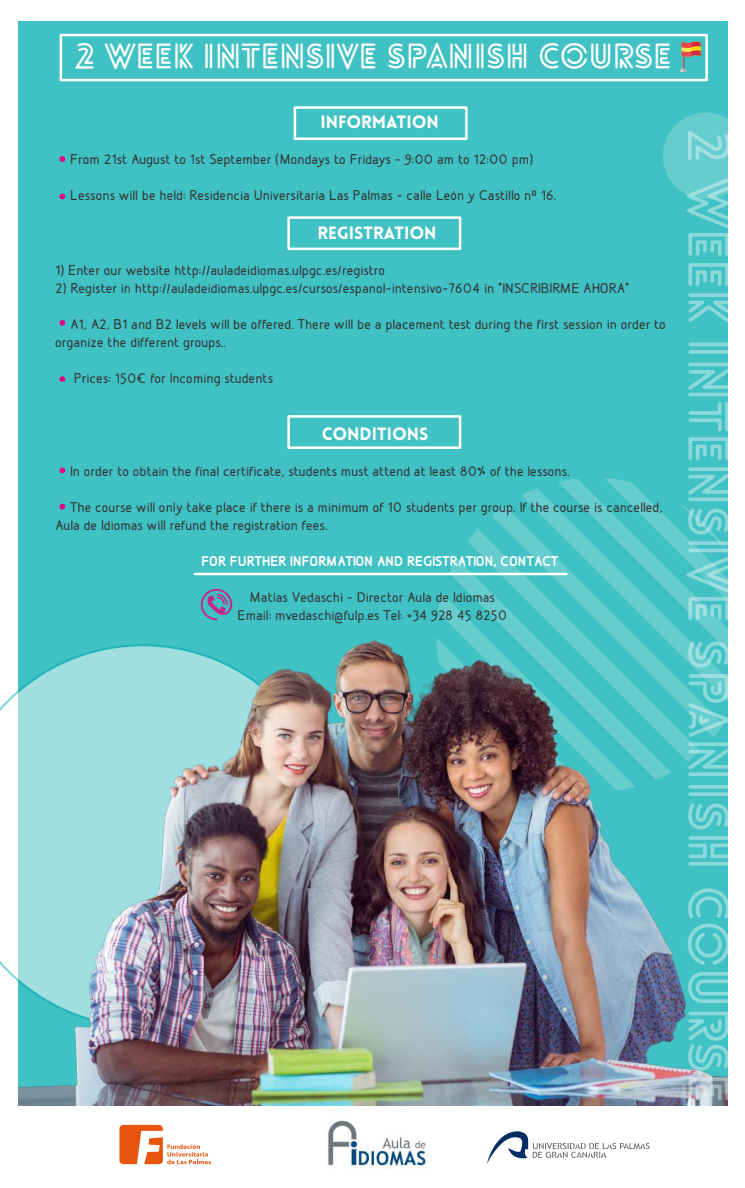
<style>
.page{position:relative;width:745px;height:1188px;background:#fff}
.page>*{position:absolute;margin:0;border:0;box-sizing:border-box;transform-origin:0 0}
.t1{font:700 33.75px "Lovelo Line";color:#fff}
.t2{font:900 17.5px "Lovelo";color:#fff}
.t3{font:500 15px/18px "Designio";color:#333}
.t4{font:700 15px "Designio";color:#fff}
</style>
<div class="page">
<div style="left:18px;top:20px;width:709px;height:1082px;background:#40c1c3"></div>
<svg style="left:453px;top:507px;width:50px;height:97px"></svg>
<svg style="left:503px;top:488px;width:50px;height:116px"></svg>
<svg style="left:553px;top:478px;width:50px;height:126px"></svg>
<svg style="left:603px;top:478px;width:50px;height:126px"></svg>
<div style="left:60px;top:34px;width:647px;height:47px;border:2px solid #fff"></div>
<img style="left:18px;top:604px;width:709px;height:501px">
<svg style="left:663px;top:112px;width:64px;height:144px"></svg>
<svg style="left:688px;top:263px;width:39px;height:23px"></svg>
<svg style="left:688px;top:293px;width:39px;height:29px"></svg>
<svg style="left:688px;top:350px;width:40px;height:4px"></svg>
<hr style="left:688px;top:343px;width:40px;height:3px;background:#fff;border-radius:2px">
<svg style="left:688px;top:362px;width:39px;height:34px"></svg>
<svg style="left:688px;top:402px;width:39px;height:29px"></svg>
<svg style="left:688px;top:437px;width:39px;height:23px"></svg>
<svg style="left:653px;top:467px;width:74px;height:325px"></svg>
<svg style="left:688px;top:792px;width:40px;height:4px"></svg>
<hr style="left:688px;top:785px;width:40px;height:3px;background:#fff;border-radius:2px">
<svg style="left:686px;top:799px;width:41px;height:30px"></svg>
<svg style="left:688px;top:836px;width:39px;height:29px"></svg>
<svg style="left:687px;top:888px;width:40px;height:77px"></svg>
<svg style="left:686px;top:972px;width:41px;height:31px"></svg>
<svg style="left:686px;top:1011px;width:41px;height:59px"></svg>
<svg style="left:688px;top:1077px;width:39px;height:23px"></svg>
<svg style="left:59px;top:156px;width:6px;height:6px"></svg>
<svg style="left:59px;top:194px;width:6px;height:5px"></svg>
<svg style="left:59px;top:320px;width:6px;height:6px"></svg>
<svg style="left:59px;top:376px;width:6px;height:6px"></svg>
<svg style="left:59px;top:467px;width:6px;height:6px"></svg>
<svg style="left:59px;top:504px;width:6px;height:5px"></svg>
<svg style="left:680px;top:41px;width:20px;height:31px"></svg>
<div style="left:293px;top:106px;width:174px;height:34px;border:2px solid #fff"></div>
<div style="left:287px;top:216px;width:174px;height:34px;border:2px solid #fff"></div>
<div style="left:287px;top:415px;width:174px;height:34px;border:2px solid #fff"></div>
<svg style="left:119px;top:1124px;width:92px;height:40px"></svg>
<svg style="left:486px;top:1131px;width:163px;height:33px"></svg>
<img style="left:328px;top:1120px;width:99px;height:48px">
<hr style="left:195px;top:572px;width:371px;height:3px;background:#fff">
<div style="left:727px;top:0;width:17px;height:1102px;background:#fff"></div>
<svg style="left:201px;top:589px;width:31px;height:31px"></svg>
<h1 class="t1" style="left:76px;top:36px;width:597px">2 WEEK INTENSIVE SPANISH COURSE</h1>
<p class="t2" style="left:320px;top:110px;width:120px">INFORMATION</p>
<p class="t3" style="left:70px;top:150px;width:464px">From 21st August to 1st September (Mondays to Fridays - 9:00 am to 12:00 pm)</p>
<p class="t3" style="left:70px;top:186px;width:487px">Lessons will be held: Residencia Universitaria Las Palmas – calle León y Castillo nº 16.</p>
<p class="t2" style="left:317px;top:221px;width:120px">REGISTRATION</p>
<p class="t3" style="left:55px;top:261px;width:331px">1) Enter our website http://auladeidiomas.ulpgc.es/registro</p>
<p class="t3" style="left:55px;top:279px;width:575px">2) Register in http://auladeidiomas.ulpgc.es/cursos/espanol-intensivo-7604 in “INSCRIBIRME AHORA”</p>
<p class="t3" style="left:55px;top:315px;width:612px;text-indent:15px">A1, A2, B1 and B2 levels will be offered. There will be a placement test during the first session in order to organize the different groups..</p>
<p class="t3" style="left:74px;top:369px;width:200px">Prices: 150€ for Incoming students</p>
<p class="t2" style="left:321px;top:422px;width:108px">CONDITIONS</p>
<p class="t3" style="left:70px;top:462px;width:501px">In order to obtain the final certificate, students must attend at least 80% of the lessons.</p>
<p class="t3" style="left:55px;top:498px;width:608px;text-indent:15px">The course will only take place if there is a minimum of 10 students per group. If the course is cancelled,<br>Aula de Idiomas will refund the registration fees.</p>
<p class="t4" style="left:201px;top:553px;width:358px">FOR FURTHER INFORMATION AND REGISTRATION, CONTACT</p>
<p class="t3" style="left:237px;top:588px;width:271px;text-align:center">Matías Vedaschi - Director Aula de Idiomas<br>Email: mvedaschi@fulp.es Tel: +34 928 45 8250</p>
</div>
